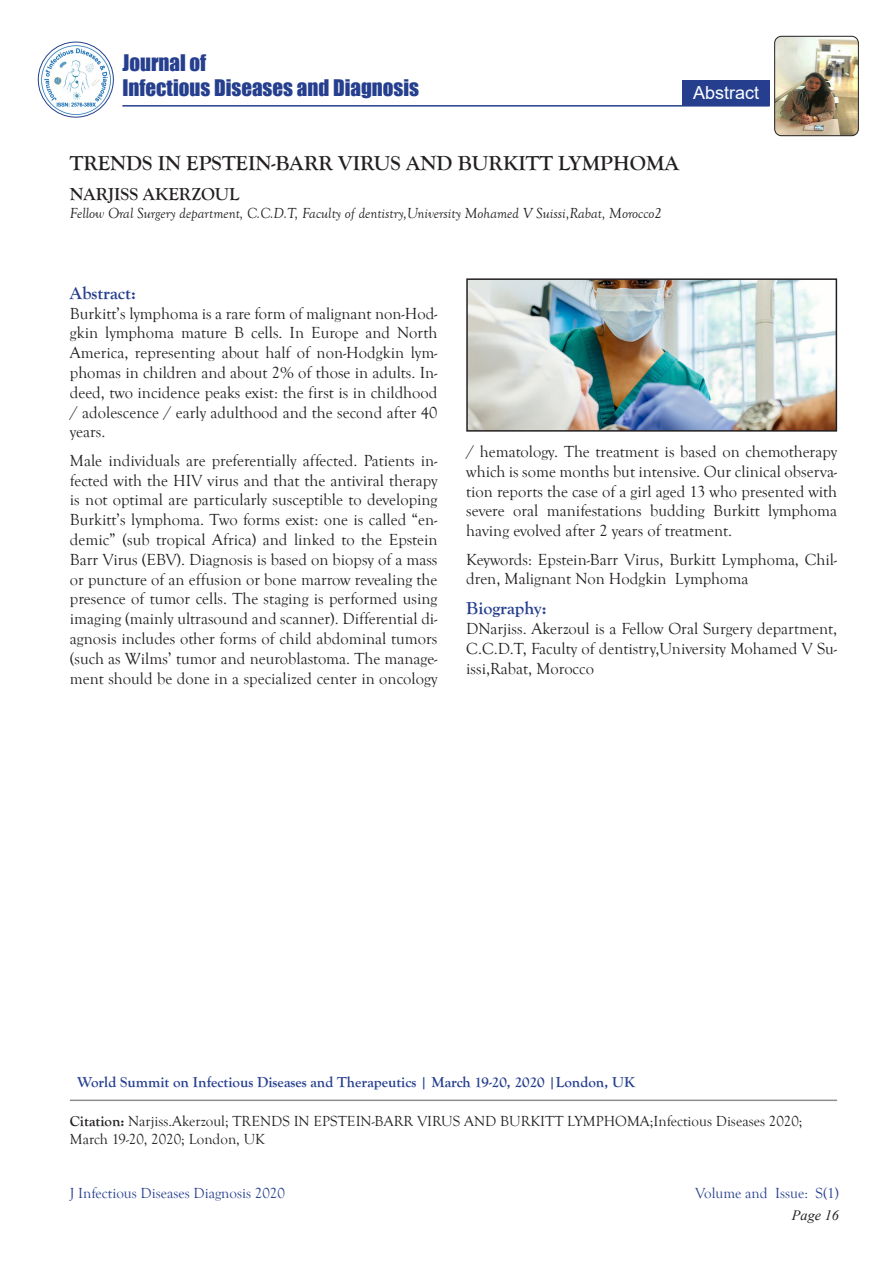
<style>
.page{position:relative;width:893px;height:1263px;background:#fff}
.page>*{position:absolute;margin:0;border:0;box-sizing:border-box;transform-origin:0 0}
.t1{font:700 21px "Goudy Old Style T";color:#231f20}
.t2{font:21px/25.2px "Impact";color:#253f8e}
.t3{font:700 18px "Goudy Old Style T";color:#253f8e}
.t4{font:700 18px "Goudy Old Style T";color:#231f20}
.t5{font:18px "Arial";color:#fff}
.t6{font:16.5px/19.8px "Goudy Old Style T";color:#231f20;text-align:justify}
.t7{font:15px/18px "Goudy Old Style T";color:#231f20}
.t8{font:italic 15px "Goudy Old Style T";color:#231f20}
.t9{font:700 15px "Goudy Old Style T";color:#253f8e}
.t10{font:15px "Goudy Old Style T";color:#253f8e}
.t11{font:italic 14.25px "Times New Roman";color:#231f20}
.s1{font-weight:700}
</style>
<div class="page">
<img style="left:38px;top:42px;width:75px;height:75px;border-radius:38px">
<div style="left:38px;top:42px;width:76px;height:76px;border:1px solid #253f8e;border-radius:50%"></div>
<div style="left:682px;top:80px;width:88px;height:25px;background:#253f8e"></div>
<hr style="left:122px;top:105px;width:647px;height:2px;background:#253f8e">
<img style="left:775px;top:36px;width:83px;height:100px">
<div style="left:774px;top:36px;width:85px;height:100px;border:1px solid #231f20;border-radius:7px"></div>
<hr style="left:70px;top:1099px;width:767px;height:2px;background:#231f20">
<img style="left:469px;top:281px;width:365px;height:148px">
<div style="left:466px;top:278px;width:371px;height:154px;border:2px solid #231f20"></div>
<p class="t2" style="left:122px;top:49px;width:298px">Journal of<br>Infectious Diseases and Diagnosis</p>
<p class="t5" style="left:693px;top:80px;width:68px">Abstract</p>
<p class="t1" style="left:70px;top:152px;width:611px">TRENDS IN EPSTEIN-BARR VIRUS AND BURKITT LYMPHOMA</p>
<p class="t4" style="left:70px;top:184px;width:171px">NARJISS AKERZOUL</p>
<p class="t8" style="left:70px;top:205px;width:594px">Fellow Oral Surgery department, C.C.D.T, Faculty of dentistry,University Mohamed V Suissi,Rabat, Morocco2</p>
<p class="t3" style="left:70px;top:283px;width:68px">Abstract:</p>
<p class="t6" style="left:70px;top:304px;width:369px">Burkitt’s lymphoma is a rare form of malignant non-Hod&shy;gkin lymphoma mature B cells. In Europe and North America, representing about half of non-Hodgkin lym&shy;phomas in children and about 2% of those in adults. In&shy;deed, two incidence peaks exist: the first is in childhood / adolescence / early adulthood and the second after 40 years.</p>
<p class="t6" style="left:70px;top:451px;width:369px">Male individuals are preferentially affected. Patients in&shy;fected with the HIV virus and that the antiviral therapy is not optimal are particularly susceptible to developing Burkitt’s lymphoma. Two forms exist: one is called “en&shy;demic” (sub tropical Africa) and linked to the Epstein Barr Virus (EBV). Diagnosis is based on biopsy of a mass or puncture of an effusion or bone marrow revealing the presence of tumor cells. The staging is performed using imaging (mainly ultrasound and scanner). Differential di&shy;agnosis includes other forms of child abdominal tumors (such as Wilms’ tumor and neuroblastoma. The manage&shy;ment should be done in a specialized center in oncology</p>
<p class="t6" style="left:466px;top:442px;width:372px">/ hematology. The treatment is based on chemotherapy which is some months but intensive. Our clinical observa&shy;tion reports the case of a girl aged 13 who presented with severe oral manifestations budding Burkitt lymphoma having evolved after 2 years of treatment.</p>
<p class="t6" style="left:466px;top:550px;width:372px">Keywords: Epstein-Barr Virus, Burkitt Lymphoma, Chil&shy;dren, Malignant Non Hodgkin Lymphoma</p>
<p class="t3" style="left:466px;top:598px;width:82px">Biography:</p>
<p class="t6" style="left:466px;top:619px;width:372px">DNarjiss. Akerzoul is a Fellow Oral Surgery department, C.C.D.T, Faculty of dentistry,University Mohamed V Su&shy;issi,Rabat, Morocco</p>
<p class="t9" style="left:77px;top:1074px;width:559px">World Summit on Infectious Diseases and Therapeutics | March 19-20, 2020 |London, UK</p>
<p class="t7" style="left:70px;top:1112px;width:734px"><span class="s1">Citation:</span> Narjiss.Akerzoul; TRENDS IN EPSTEIN-BARR VIRUS AND BURKITT LYMPHOMA;Infectious Diseases 2020;<br>March 19-20, 2020; London, UK</p>
<p class="t10" style="left:70px;top:1185px;width:217px">J Infectious Diseases Diagnosis 2020</p>
<p class="t10" style="left:695px;top:1185px;width:145px">Volume and Issue: S(1)</p>
<p class="t11" style="left:792px;top:1206px;width:49px">Page 16</p>
</div>
